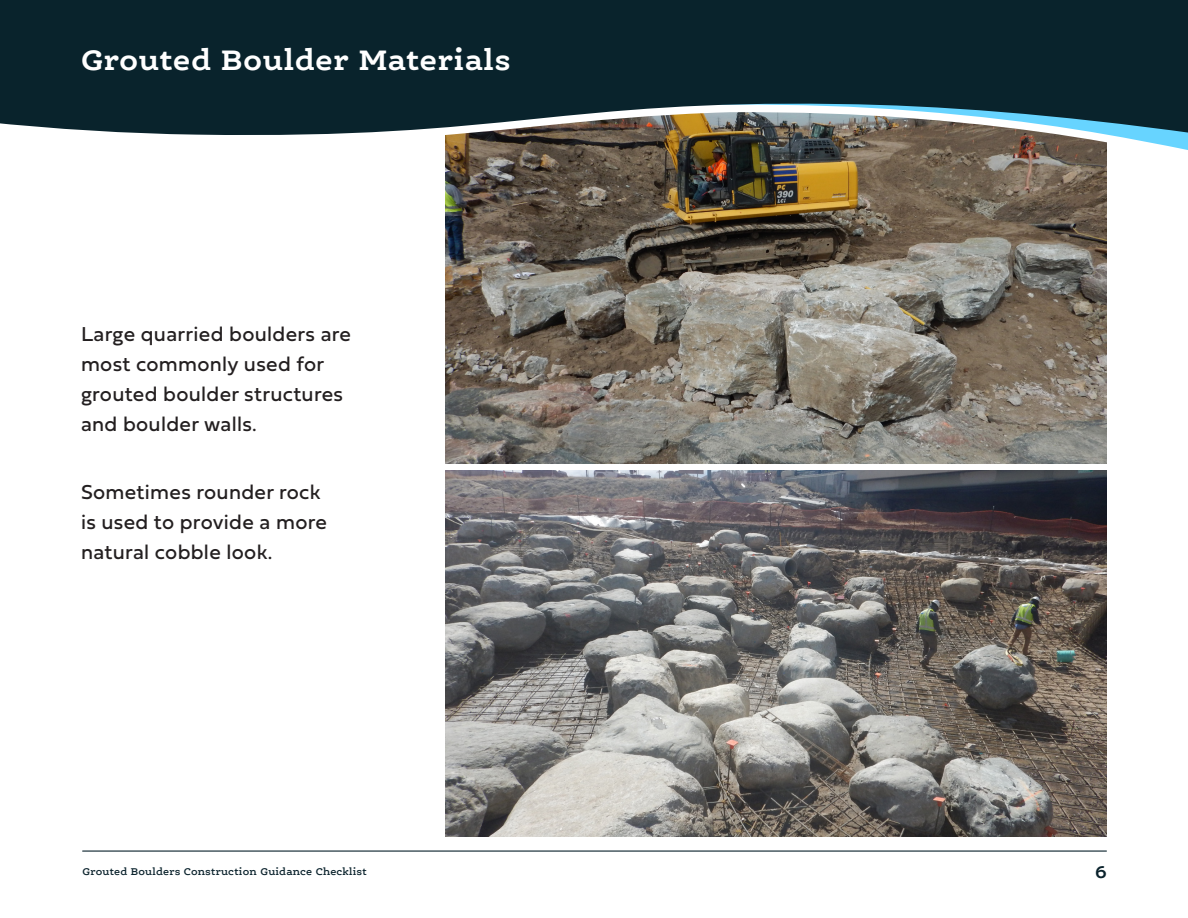
<style>
.page{position:relative;width:1188px;height:918px;background:#fff}
.page>*{position:absolute;margin:0;border:0;box-sizing:border-box;transform-origin:0 0}
.t1{font:700 30px "Ernestine Pro";letter-spacing:.015em;color:#fff}
.Body{font:21px/30px "Fieldwork Hum";letter-spacing:.015em;color:#231f20}
.t2{font:700 18px "Ernestine Pro";color:#0a222c}
.t3{font:600 10.5px "Ernestine Pro";letter-spacing:.015em;color:#0a222c}
</style>
<div class="page">
<img style="left:446px;top:470px;width:661px;height:367px">
<img style="left:446px;top:170px;width:661px;height:293px">
<img style="left:445px;top:137px;width:662px;height:33px">
<img style="left:504px;top:137px;width:684px;height:15px">
<svg style="left:0;top:0;width:1188px;height:137px;background:#1c343b"></svg>
<hr style="left:83px;top:850px;width:1023px;height:2px;background:#0a222c">
<p class="t1" style="left:81px;top:41px;width:431px">Grouted Boulder Materials</p>
<p class="Body" style="left:81px;top:318px;width:272px">Large quarried boulders are most commonly used for grouted boulder structures and boulder walls.</p>
<p class="Body" style="left:81px;top:476px;width:248px">Sometimes rounder rock is used to provide a more natural cobble look.</p>
<p class="t3" style="left:83px;top:865px;width:286px">Grouted Boulders Construction Guidance Checklist</p>
<p class="t2" style="left:1095px;top:860px;width:13px">6</p>
</div>
